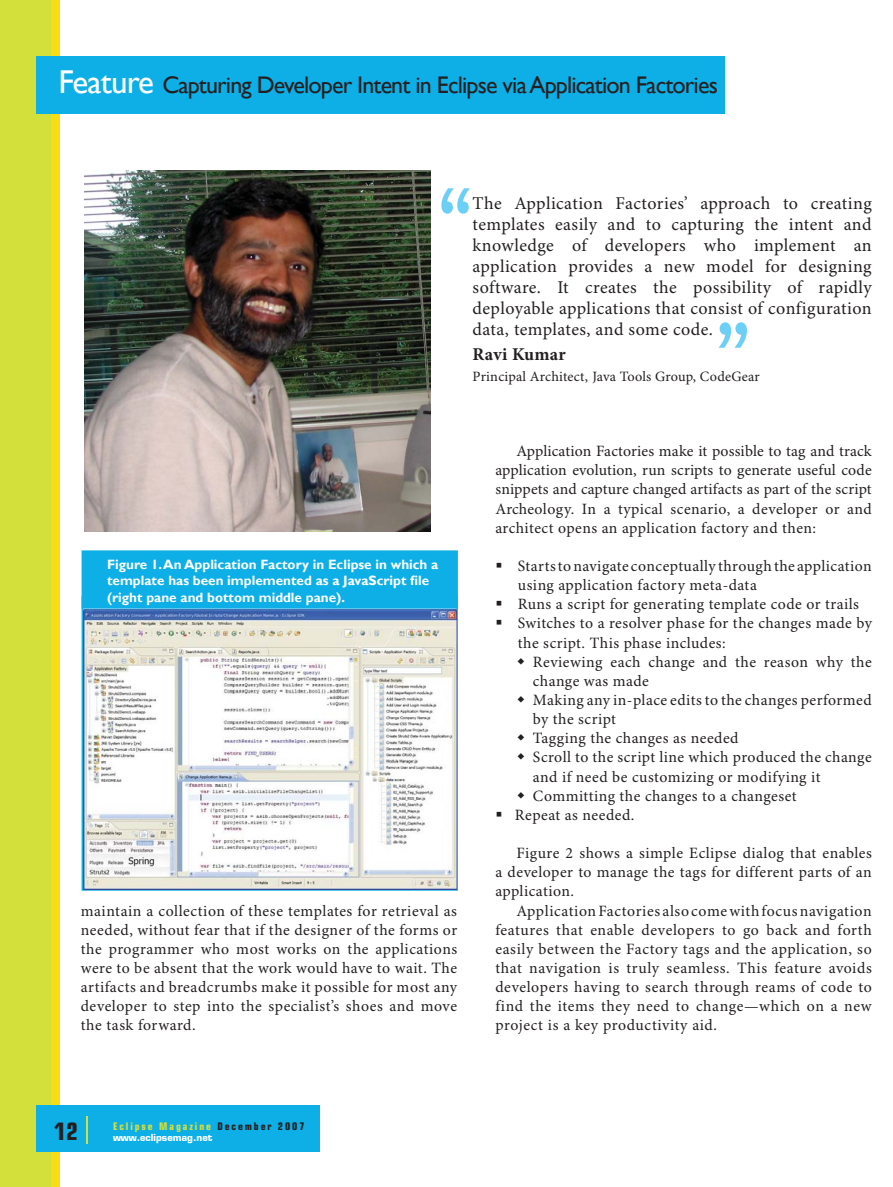
<style>
.page{position:relative;width:893px;height:1187px;background:#fff}
.page>*{position:absolute;margin:0;border:0;box-sizing:border-box;transform-origin:0 0}
.t1{font:24px "Gill Sans";letter-spacing:-.035em;color:#231f20}
.t2{font:700 condensed 24px "Eurostile LT Std";color:#231f20}
.t3{font:18px/21px "Minion Pro";letter-spacing:.025em;color:#231f20;text-align:justify}
.t4{font:700 18px "Minion Pro";letter-spacing:.015em;color:#231f20}
.t5{font:15.75px/19.2px "Minion Pro";letter-spacing:.03em;color:#231f20;text-align:justify}
.t6{font:14.25px "Minion Pro";letter-spacing:.015em;color:#231f20}
.t7{font:700 13.5px/16.2px "Gill Sans";color:#fff}
.t8{font:700 condensed 10.5px "Eurostile LT Std";letter-spacing:.18em;color:#d3df3b}
.t9{font:700 9.45px "Eurostile";color:#fff}
.s1{font-size:33px;color:#fff}
.s2{color:#231f20}
</style>
<div class="page">
<div style="left:49px;top:0;width:11px;height:1186px;background:#f7dd11"></div>
<div style="left:0;top:0;width:50px;height:1186px;background:#d3df3b"></div>
<div style="left:37px;top:56px;width:688px;height:57px;background:#0dafe6"></div>
<div style="left:37px;top:1105px;width:283px;height:46px;background:#0dafe6"></div>
<svg style="left:86px;top:1116px;width:1px;height:27px"></svg>
<img style="left:85px;top:170px;width:346px;height:362px">
<svg style="left:718px;top:322px;width:29px;height:26px"></svg>
<svg style="left:441px;top:188px;width:29px;height:26px"></svg>
<div style="left:82px;top:550px;width:376px;height:58px;background:#0dafe6"></div>
<img style="left:83px;top:609px;width:374px;height:280px">
<h1 class="t1" style="left:58px;top:70px;width:661px"><span class="s1">Feature</span> Capturing Developer Intent in Eclipse via Application Factories</h1>
<p class="t3" style="left:473px;top:194px;width:401px">The Application Factories’ approach to creating templates easily and to capturing the intent and knowledge of developers who implement an application provides a new model for designing software. It creates the possibility of rapidly deployable applications that consist of configuration data, templates, and some code.</p>
<p class="t4" style="left:473px;top:347px;width:95px">Ravi Kumar</p>
<p class="t6" style="left:473px;top:371px;width:289px">Principal Architect, Java Tools Group, CodeGear</p>
<p class="t7" style="left:107px;top:556px;width:333px">Figure 1. An Application Factory in Eclipse in which a template has been implemented as a JavaScript file (right pane and bottom middle pane).</p>
<p class="t5" style="left:81px;top:902px;width:378px">maintain a collection of these templates for retrieval as needed, without fear that if the designer of the forms or the programmer who most works on the applications were to be absent that the work would have to wait. The artifacts and breadcrumbs make it possible for most any developer to step into the specialist’s shoes and move the task forward.</p>
<p class="t5" style="left:495px;top:442px;width:378px;text-indent:21px">Application Factories make it possible to tag and track application evolution, run scripts to generate useful code snippets and capture changed artifacts as part of the script Archeology. In a typical scenario, a developer or and architect opens an application factory and then:</p>
<p class="t5" style="left:518px;top:557px;width:355px;text-align:left">Starts to navigate conceptually through the application using application factory meta-data<br>Runs a script for generating template code or trails Switches to a resolver phase for the changes made by the script. This phase includes:</p>
<p class="t5" style="left:533px;top:653px;width:340px">Reviewing each change and the reason why the</p>
<p class="t5" style="left:533px;top:672px;width:118px">change was made</p>
<p class="t5" style="left:533px;top:691px;width:340px">Making any in-place edits to the changes performed</p>
<p class="t5" style="left:533px;top:710px;width:85px">by the script</p>
<p class="t5" style="left:533px;top:729px;width:207px">Tagging the changes as needed</p>
<p class="t5" style="left:533px;top:749px;width:340px">Scroll to the script line which produced the change</p>
<p class="t5" style="left:533px;top:768px;width:289px">and if need be customizing or modifying it</p>
<p class="t5" style="left:533px;top:787px;width:265px">Committing the changes to a changeset</p>
<p class="t5" style="left:515px;top:806px;width:121px">Repeat as needed.</p>
<p class="t5" style="left:495px;top:844px;width:378px;text-indent:21px">Figure 2 shows a simple Eclipse dialog that enables a developer to manage the tags for different parts of an application.</p>
<p class="t5" style="left:495px;top:902px;width:378px;text-indent:21px">Application Factories also come with focus navigation features that enable developers to go back and forth easily between the Factory tags and the application, so that navigation is truly seamless. This feature avoids developers having to search through reams of code to find the items they need to change—which on a new project is a key productivity aid.</p>
<h1 class="t2" style="left:54px;top:1122px;width:25px">12</h1>
<p class="t8" style="left:113px;top:1122px;width:193px">Eclipse Magazine <span class="s2">December 2007</span></p>
<p class="t9" style="left:113px;top:1131px;width:101px">www.eclipsemag.net</p>
</div>
